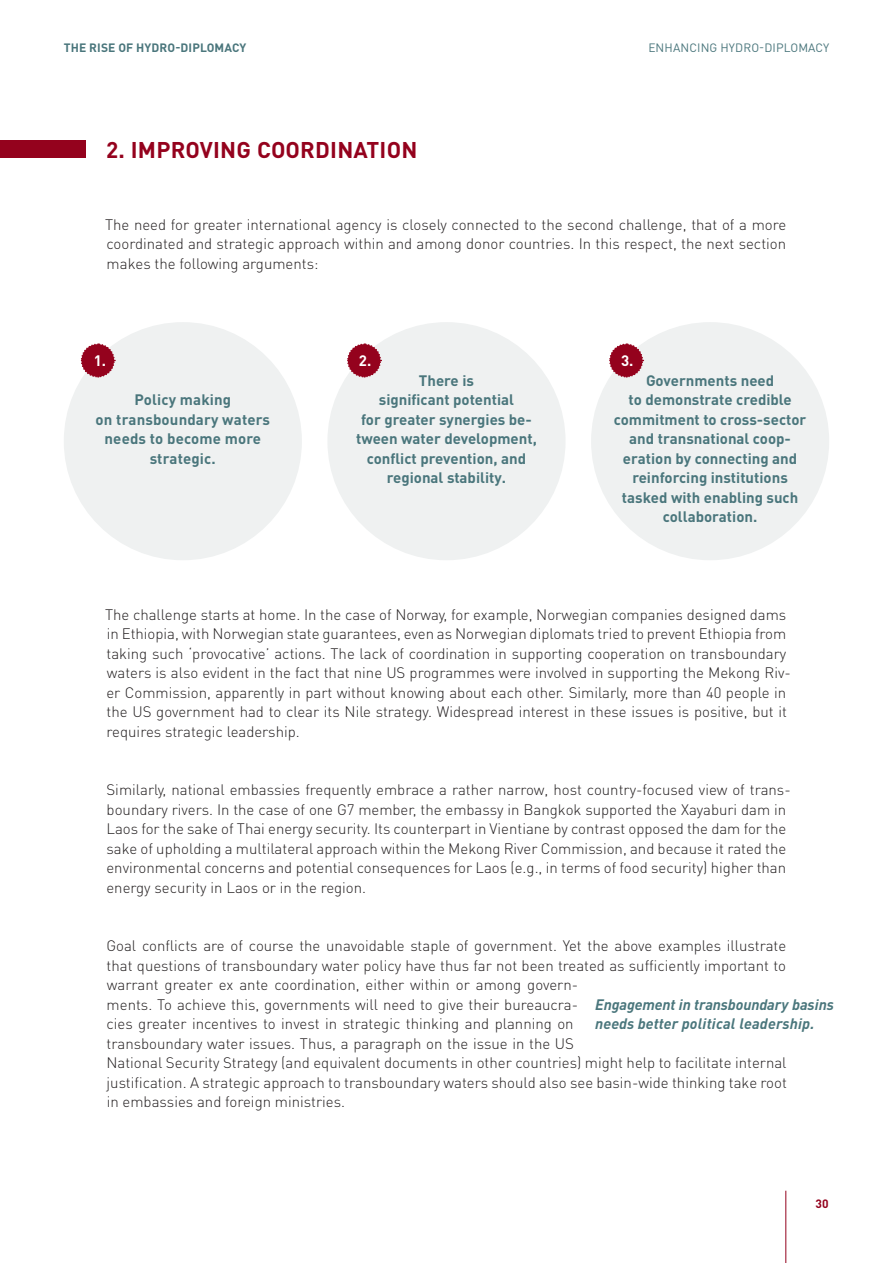
<style>
.page{position:relative;width:893px;height:1263px;background:#fff}
.page>*{position:absolute;margin:0;border:0;box-sizing:border-box;transform-origin:0 0}
.t1{font:700 22.5px "DINOT";letter-spacing:.01em;color:#94021d}
.t2{font:300 15px/19.5px "DIN Pro";color:#231f20}
.t3{font:700 15px/19.5px "DIN Pro";letter-spacing:-.005em;color:#4a767c;text-align:center}
.t4{font:italic 700 15px/19.5px "DIN Pro";color:#4a767c}
.t5{font:700 15px "DIN Pro";color:#fff}
.t6{font:700 12px "DIN Pro";letter-spacing:.01em;color:#4a767c}
.t7{font:12px "DIN Pro";letter-spacing:.01em;color:#4a767c}
.t8{font:700 12px "DIN Pro";color:#94021d}
</style>
<div class="page">
<div style="left:0;top:140px;width:85px;height:17px;background:#94021d"></div>
<div style="left:591px;top:322px;width:238px;height:238px;background:#eff1f1;border-radius:50%"></div>
<svg style="left:609px;top:343px;width:35px;height:35px"></svg>
<div style="left:327px;top:322px;width:239px;height:238px;background:#eff1f1;border-radius:50%"></div>
<svg style="left:347px;top:343px;width:35px;height:35px"></svg>
<div style="left:64px;top:322px;width:238px;height:238px;background:#eff1f1;border-radius:50%"></div>
<svg style="left:80px;top:343px;width:36px;height:35px"></svg>
<hr style="left:785px;top:1191px;width:1px;height:72px;background:#94021d">
<p class="t6" style="left:64px;top:39px;width:184px">The Rise of Hydro-Diplomacy</p>
<h1 class="t1" style="left:106px;top:135px;width:313px">2. I MPROVING COORDINATION</h1>
<p class="t7" style="left:648px;top:39px;width:183px">ENHANCI NG HYDRO-DIPLOMACY</p>
<p class="t2" style="left:105px;top:214px;width:683px;text-align:justify">The need for greater international agency is closely connected to the second challenge, that of a more coordinated and strategic approach within and among donor countries. In this respect, the next section makes the following arguments:</p>
<p class="t5" style="left:94px;top:350px;width:14px">1.</p>
<p class="t5" style="left:359px;top:350px;width:14px">2.</p>
<p class="t5" style="left:621px;top:350px;width:14px">3.</p>
<p class="t3" style="left:96px;top:389px;width:176px">Policy making<br>on transboundary waters needs to become more strategic.</p>
<p class="t3" style="left:356px;top:370px;width:182px">There is<br>significant potential<br>for greater synergies be&shy;tween water development, conflict prevention, and regional stability.</p>
<p class="t3" style="left:614px;top:370px;width:194px">Governments need<br>to demonstrate credible commitment to cross-sector and transnational coop&shy;eration by connecting and reinforcing institutions tasked with enabling such collaboration.</p>
<p class="t2" style="left:105px;top:604px;width:687px">The challenge starts at home. In the case of Norway, for example, Norwegian companies designed dams in Ethiopia, with Norwegian state guarantees, even as Norwegian diplomats tried to prevent Ethiopia from taking such ‘provocative’ actions. The lack of coordination in supporting cooperation on transboundary waters is also evident in the fact that nine US programmes were involved in supporting the Mekong Riv&shy;er Commission, apparently in part without knowing about each other. Similarly, more than 40 people in the US government had to clear its Nile strategy. Widespread interest in these issues is positive, but it requires strategic leadership.</p>
<p class="t2" style="left:106px;top:779px;width:686px">Similarly, national embassies frequently embrace a rather narrow, host country-focused view of trans&shy;boundary rivers. In the case of one G7 member, the embassy in Bangkok supported the Xayaburi dam in Laos for the sake of Thai energy security. Its counterpart in Vientiane by contrast opposed the dam for the sake of upholding a multilateral approach within the Mekong River Commission, and because it rated the environmental concerns and potential consequences for Laos (e.g., in terms of food security) higher than energy security in Laos or in the region.</p>
<p class="t2" style="left:106px;top:935px;width:682px">Goal conflicts are of course the unavoidable staple of government. Yet the above examples illustrate that questions of transboundary water policy have thus far not been treated as sufficiently important to warrant greater ex ante coordination, either within or among govern-<br>ments. To achieve this, governments will need to give their bureaucra-<br>cies greater incentives to invest in strategic thinking and planning on<br>transboundary water issues. Thus, a paragraph on the issue in the US<br>National Security Strategy (and equivalent documents in other countries) might help to facilitate internal justification. A strategic approach to transboundary waters should also see basin-wide thinking take root in embassies and foreign ministries.</p>
<p class="t4" style="left:595px;top:994px;width:240px">Engagement in transboundary basins needs better political leadership.</p>
<p class="t8" style="left:815px;top:1196px;width:15px">30</p>
</div>
